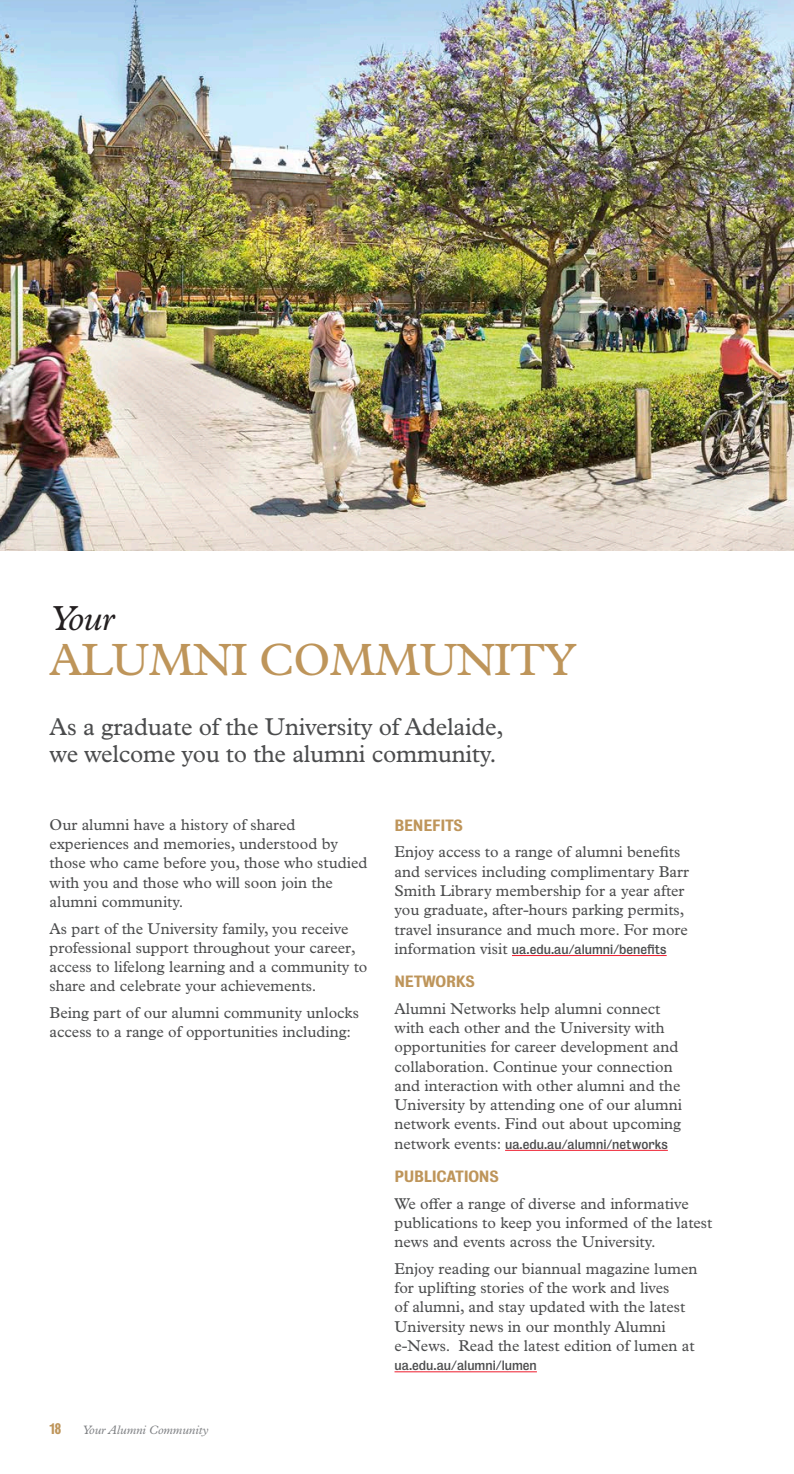
<style>
.page{position:relative;width:794px;height:1474px;background:#fff}
.page>*{position:absolute;margin:0;border:0;box-sizing:border-box;transform-origin:0 0}
.heading_gold{font:45.5px "Plantin MT Std";letter-spacing:-.02em;color:#be955a}
.heading_blue{font:italic 35px "Plantin Infant MT Std";color:#231f20}
.Intro_text_3{font:24.5px/27.1px "Plantin MT Std";letter-spacing:-.01em;color:#4b4c4d}
.Body_Text{font:15.75px/19.2px "Plantin MT Std";color:#4b4c4d}
.t1{font:500 14.88px "Bureau Grot";letter-spacing:-.02em;color:#be955a}
.Page_number{font:700 14px "Bureau Grot Condensed";color:#be955a}
.t2{font:12.25px "Bureau Grot";color:#4b4c4d}
.Page_number-2{font:italic 12.25px "Plantin MT Std";color:#808285}
.s1{font-family:"Plantin MT Std";font-size:15.75px}
</style>
<div class="page">
<hr style="left:512px;top:955px;width:154px;height:1px;background:#ee1b2c">
<hr style="left:505px;top:1149px;width:163px;height:1px;background:#ee1b2c">
<hr style="left:394px;top:1371px;width:143px;height:1px;background:#ee1b2c">
<img style="left:0;top:0;width:794px;height:551px">
<p class="heading_blue" style="left:50px;top:597px;width:66px">Your</p>
<p class="heading_gold" style="left:50px;top:634px;width:528px">ALUMNI COMMUNITY</p>
<p class="Intro_text_3" style="left:50px;top:713px;width:455px">As a graduate of the University of Adelaide, we welcome you to the alumni community.</p>
<p class="Body_Text" style="left:50px;top:815px;width:319px">Our alumni have a history of shared experiences and memories, understood by those who came before you, those who studied with you and those who will soon join the alumni community.</p>
<p class="Body_Text" style="left:50px;top:918px;width:319px">As part of the University family, you receive professional support throughout your career, access to lifelong learning and a community to share and celebrate your achievements.</p>
<p class="Body_Text" style="left:50px;top:1003px;width:311px">Being part of our alumni community unlocks access to a range of opportunities including:</p>
<p class="Page_number" style="left:50px;top:1420px;width:13px">18</p>
<p class="Page_number-2" style="left:83px;top:1422px;width:127px">Your Alumni Community</p>
<p class="t1" style="left:394px;top:816px;width:70px">BENEFITS</p>
<p class="Body_Text" style="left:394px;top:842px;width:296px">Enjoy access to a range of alumni benefits and services including complimentary Barr Smith Library membership for a year after you graduate, after-hours parking permits, travel insurance and much more. For more</p>
<p class="t2" style="left:394px;top:941px;width:274px"><span class="s1">information visit</span> ua.edu.au/alumni/benefits</p>
<p class="t1" style="left:394px;top:973px;width:82px">NETWORKS</p>
<p class="Body_Text" style="left:394px;top:998px;width:289px">Alumni Networks help alumni connect with each other and the University with opportunities for career development and collaboration. Continue your connection and interaction with other alumni and the University by attending one of our alumni network events. Find out about upcoming</p>
<p class="t2" style="left:394px;top:1136px;width:275px"><span class="s1">network events:</span> ua.edu.au/alumni/networks</p>
<p class="t1" style="left:394px;top:1167px;width:106px">PUBLICATIONS</p>
<p class="Body_Text" style="left:394px;top:1193px;width:319px">We offer a range of diverse and informative publications to keep you informed of the latest news and events across the University.</p>
<p class="Body_Text" style="left:394px;top:1258px;width:305px">Enjoy reading our biannual magazine lumen for uplifting stories of the work and lives<br>of alumni, and stay updated with the latest University news in our monthly Alumni e-News. Read the latest edition of lumen at</p>
<p class="t2" style="left:394px;top:1358px;width:144px">ua.edu.au/alumni/lumen</p>
</div>
